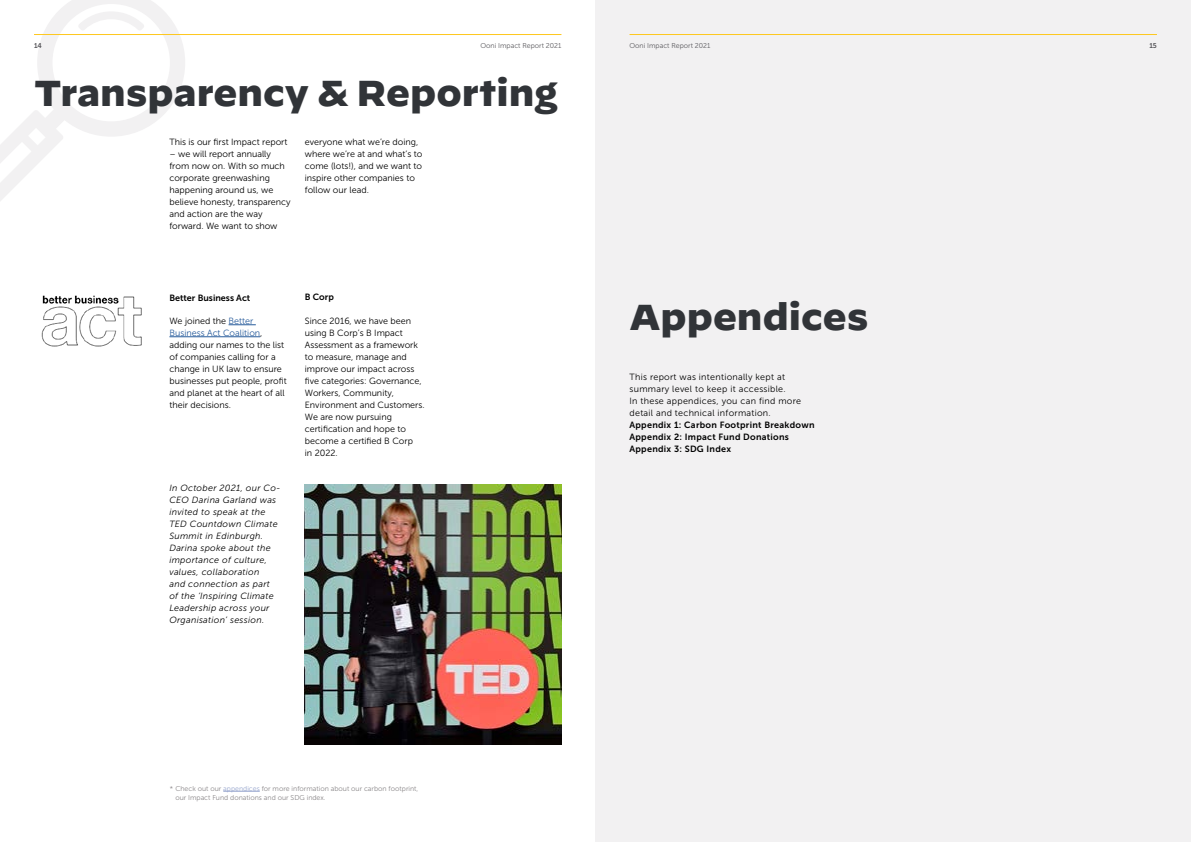
<style>
.page{position:relative;width:1191px;height:842px;background:#fff}
.page>*{position:absolute;margin:0;border:0;box-sizing:border-box;transform-origin:0 0}
.t1{font:900 36px "Decimal";color:#313438}
.t2{font:9px/12px "Museo Sans 300";color:#000}
.t3{font:italic 9px/12px "Museo Sans 300";letter-spacing:.03em;color:#000}
.t4{font:9px/12px "Museo Sans 300";letter-spacing:.03em;color:#000}
.t5{font:9px/12px "Museo Sans 700";letter-spacing:.03em;color:#000}
.t6{font:9px "Museo Sans 700";color:#000}
.t7{font:7px/9px "Museo Sans 300";color:#888587}
.t8{font:7px "Museo Sans 300";color:#58575b}
.t9{font:7px "Museo Sans 700";color:#58575b}
.s1{color:#275b9b}
.s2{color:#95a4cd}
</style>
<div class="page">
<svg style="left:0;top:0;width:185px;height:201px"></svg>
<svg style="left:78px;top:11px;width:66px;height:20px"></svg>
<svg style="left:17px;top:131px;width:24px;height:24px"></svg>
<div style="left:595px;top:0;width:596px;height:842px;background:#f2f1f2"></div>
<hr style="left:34px;top:34px;width:527px;height:1px;background:#fec81e">
<hr style="left:629px;top:34px;width:528px;height:1px;background:#fec81e">
<img style="left:41px;top:295px;width:101px;height:52px">
<svg style="left:228px;top:325px;width:28px;height:1px"></svg>
<hr style="left:169px;top:337px;width:91px;height:1px;background:#275b9b">
<img style="left:305px;top:485px;width:256px;height:260px">
<hr style="left:223px;top:791px;width:37px;height:1px;background:#95a4cd">
<p class="t9" style="left:34px;top:42px;width:9px">14</p>
<p class="t8" style="left:480px;top:42px;width:82px">Ooni Impact Report 2021</p>
<p class="t8" style="left:629px;top:42px;width:82px">Ooni Impact Report 2021</p>
<p class="t9" style="left:1149px;top:42px;width:9px">15</p>
<h1 class="t1" style="left:34px;top:72px;width:525px">Transparency &amp; Reporting</h1>
<p class="t2" style="left:169px;top:136px;width:120px">This is our first Impact report</p>
<p class="t2" style="left:169px;top:148px;width:123px">– we will report annually from now on. With so much corporate greenwashing happening around us, we believe honesty, transparency and action are the way forward. We want to show</p>
<p class="t2" style="left:305px;top:136px;width:119px">everyone what we’re doing, where we’re at and what’s to come (lots!), and we want to inspire other companies to follow our lead.</p>
<p class="t6" style="left:169px;top:292px;width:82px">Better Business Act</p>
<p class="t2" style="left:169px;top:315px;width:119px">We joined the <span class="s1">Better<br>Business Act Coalition</span>, adding our names to the list of companies calling for a change in UK law to ensure businesses put people, profit and planet at the heart of all their decisions.</p>
<p class="t3" style="left:169px;top:482px;width:113px">In October 2021, our Co-<br>CEO Darina Garland was invited to speak at the<br>TED Countdown Climate<br>Summit in Edinburgh.<br>Darina spoke about the importance of culture, values, collaboration<br>and connection as part of the ‘Inspiring Climate<br>Leadership across your<br>Organisation’ session.</p>
<p class="t5" style="left:305px;top:291px;width:31px">B Corp</p>
<p class="t2" style="left:305px;top:315px;width:121px">Since 2016, we have been using B Corp’s B Impact<br>Assessment as a framework to measure, manage and improve our impact across five categories: Governance,<br>Workers, Community,<br>Environment and Customers.<br>We are now pursuing certification and hope to become a certified B Corp<br>in 2022.</p>
<p class="t7" style="left:175px;top:784px;width:244px;text-indent:-6px">* Check out our <span class="s2">appendices</span> for more information about our carbon footprint, our Impact Fund donations and our SDG index.</p>
<h1 class="t1" style="left:629px;top:297px;width:240px">Appendices</h1>
<p class="t4" style="left:629px;top:370px;width:173px">This report was intentionally kept at summary level to keep it accessible.<br>In these appendices, you can find more detail and technical information.</p>
<p class="t5" style="left:629px;top:418px;width:187px">Appendix 1: Carbon Footprint Breakdown<br>Appendix 2: Impact Fund Donations<br>Appendix 3: SDG Index</p>
</div>
